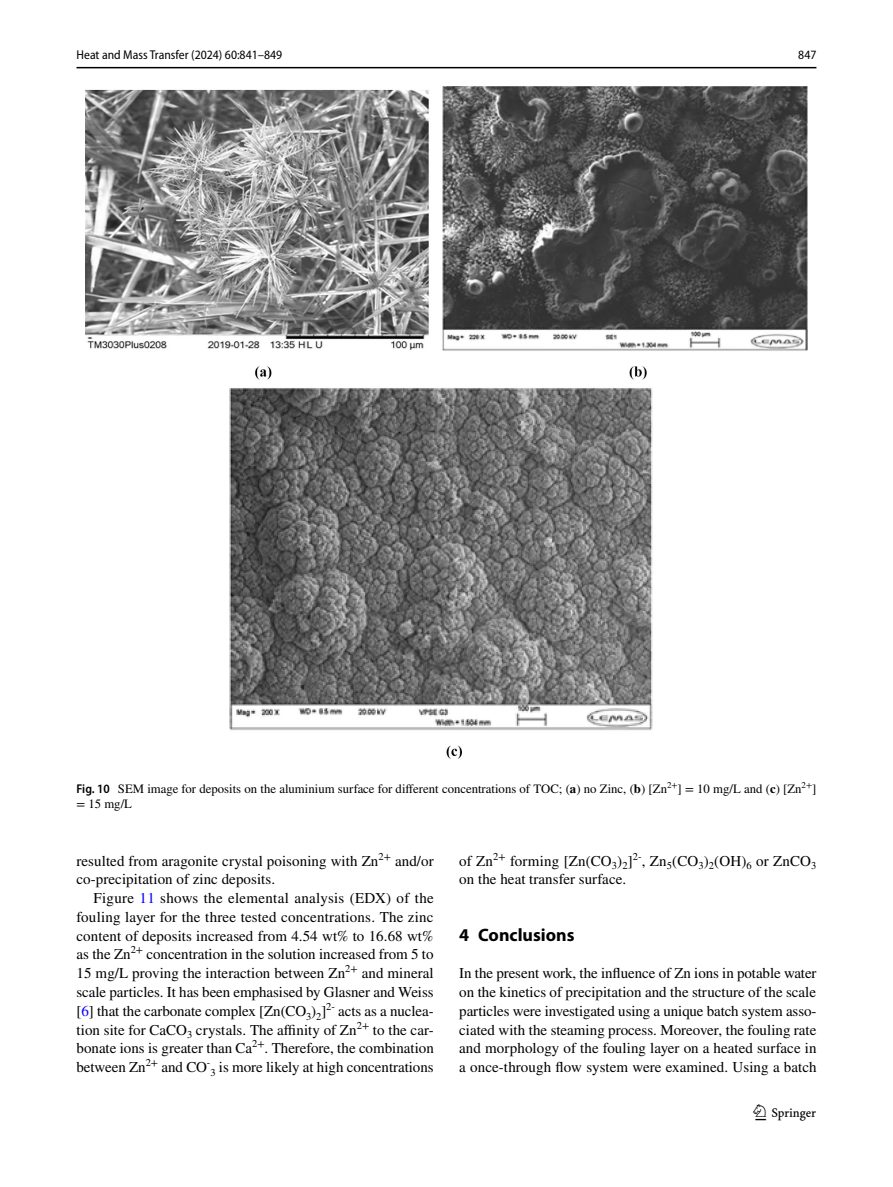
<style>
.page{position:relative;width:893px;height:1187px;background:#fff}
.page>*{position:absolute;margin:0;border:0;box-sizing:border-box;transform-origin:0 0}
.t1{font:22.5px "Springnew Regular 3";color:#000}
.t2{font:700 18px "Myriad Pro";color:#000}
.t3{font:15px/18.8px "STIX";letter-spacing:.005em;color:#000}
.t4{font:12.75px/15px "STIX";color:#000}
.t5{font:semi-condensed 12.75px "Myriad Pro";color:#000}
.s1{font-family:"Myriad Pro";font-weight:600;font-stretch:semi-condensed}
.s2{font-weight:700}
.s3{color:#00f}
</style>
<div class="page">
<hr style="left:77px;top:67px;width:739px;height:1px;background:#000">
<img style="left:85px;top:87px;width:723px;height:671px">
<p class="t5" style="left:77px;top:48px;width:207px">Heat and Mass Transfer (2024) 60:841–849</p>
<p class="t5" style="left:798px;top:48px;width:20px">847</p>
<p class="t4" style="left:77px;top:782px;width:741px"><span class="s1">Fig. 10</span> SEM image for deposits on the aluminium surface for different concentrations of TOC; (<span class="s2">a</span>) no Zinc, (<span class="s2">b</span>) [Zn<sup>2+</sup>] = 10 mg/L and (<span class="s2">c</span>) [Zn<sup>2+</sup>] = 15 mg/L</p>
<p class="t3" style="left:77px;top:852px;width:359px">resulted from aragonite crystal poisoning with Zn<sup>2+</sup> and/or co-precipitation of zinc deposits.</p>
<p class="t3" style="left:77px;top:889px;width:359px;text-align:justify;text-indent:17px">Figure <span class="s3">11</span> shows the elemental analysis (EDX) of the fouling layer for the three tested concentrations. The zinc content of deposits increased from 4.54 wt% to 16.68 wt% as the Zn<sup>2+</sup> concentration in the solution increased from 5 to 15 mg/L proving the interaction between Zn<sup>2+</sup> and mineral scale particles. It has been emphasised by Glasner and Weiss [<span class="s3">6</span>] that the carbonate complex [Zn(CO<sub>3</sub>)<sub>2</sub>]<sup>2-</sup> acts as a nuclea&shy;tion site for CaCO<sub>3</sub> crystals. The affinity of Zn<sup>2+</sup> to the car&shy;bonate ions is greater than Ca<sup>2+</sup>. Therefore, the combination between Zn<sup>2+</sup> and CO<sup>-</sup><sub>3</sub> is more likely at high concentrations</p>
<p class="t3" style="left:459px;top:852px;width:359px">of Zn<sup>2+</sup> forming [Zn(CO<sub>3</sub>)<sub>2</sub>]<sup>2-</sup>, Zn<sub>5</sub>(CO<sub>3</sub>)<sub>2</sub>(OH)<sub>6</sub> or ZnCO<sub>3 </sub>on the heat transfer surface.</p>
<p class="t2" style="left:459px;top:922px;width:117px">4 Conclusions</p>
<p class="t3" style="left:459px;top:964px;width:359px;text-align:justify">In the present work, the influence of Zn ions in potable water on the kinetics of precipitation and the structure of the scale particles were investigated using a unique batch system asso&shy;ciated with the steaming process. Moreover, the fouling rate and morphology of the fouling layer on a heated surface in a once-through flow system were examined. Using a batch</p>
<h1 class="t1" style="left:755px;top:1104px;width:62px">1 3</h1>
</div>
